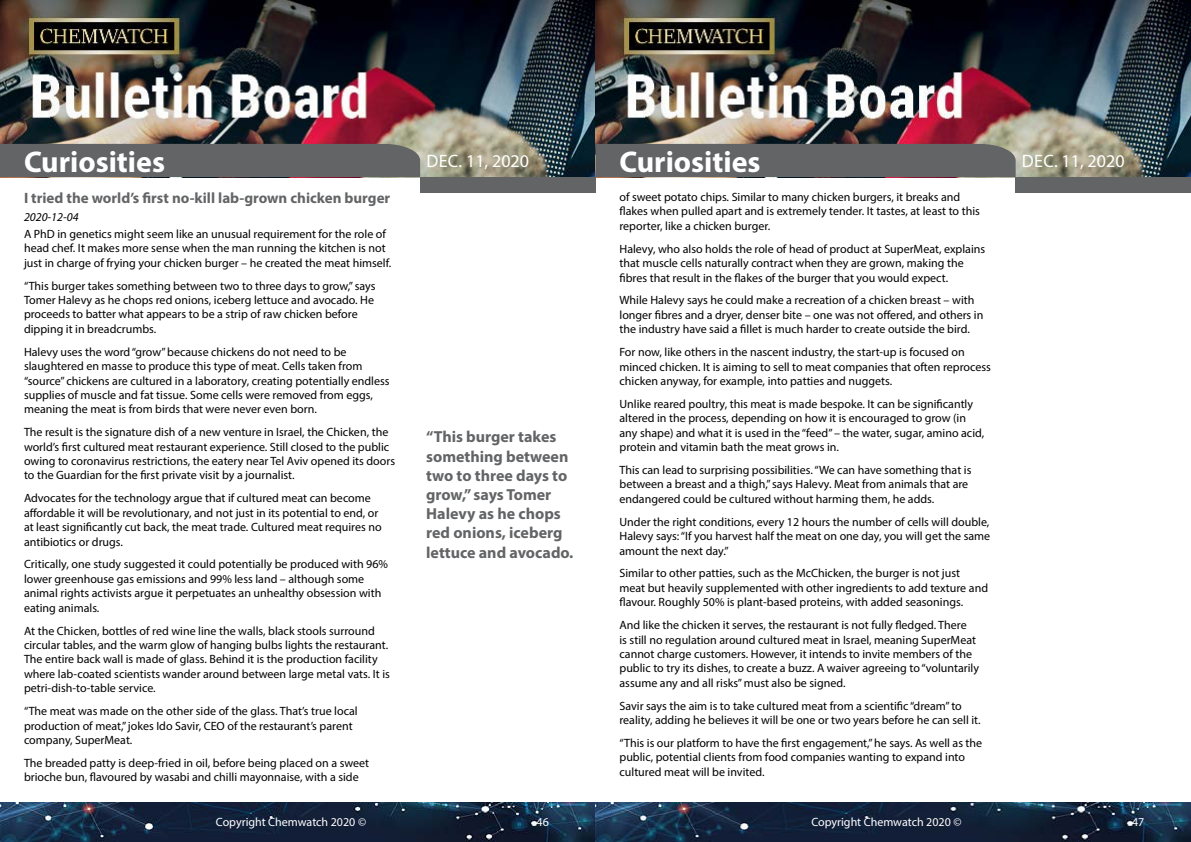
<style>
.page{position:relative;width:1191px;height:842px;background:#fff}
.page>*{position:absolute;margin:0;border:0;box-sizing:border-box;transform-origin:0 0}
.t1{font:700 30px "Myriad Pro";color:#fff}
.t2{font:18px "Myriad Pro";color:#fff}
.t3{font:700 16px/19.2px "Myriad Pro";color:#636466}
.t4{font:700 15px "Myriad Pro";color:#636466}
.t5{font:12px/14.4px "Myriad Pro";color:#000}
.t6{font:12px "Myriad Pro";color:#fff}
.t7{font:italic 12px "Myriad Pro";color:#000}
</style>
<div class="page">
<img style="left:0;top:0;width:1191px;height:177px">
<div style="left:420px;top:177px;width:175px;height:15px;background:#636466"></div>
<div style="left:1015px;top:177px;width:176px;height:15px;background:#636466"></div>
<div style="left:0;top:144px;width:420px;height:33px;background:#636466"></div>
<div style="left:595px;top:144px;width:420px;height:33px;background:#636466"></div>
<img style="left:0;top:802px;width:1191px;height:40px">
<h1 class="t1" style="left:24px;top:142px;width:142px">Curiosities</h1>
<p class="t4" style="left:24px;top:188px;width:368px">I tried the world’s first no-kill lab-grown chicken burger</p>
<p class="t7" style="left:24px;top:209px;width:56px">2020-12-04</p>
<p class="t5" style="left:24px;top:226px;width:369px">A PhD in genetics might seem like an unusual requirement for the role of head chef. It makes more sense when the man running the kitchen is not just in charge of frying your chicken burger – he created the meat himself.</p>
<p class="t5" style="left:24px;top:278px;width:353px">“This burger takes something between two to three days to grow,” says Tomer Halevy as he chops red onions, iceberg lettuce and avocado. He proceeds to batter what appears to be a strip of raw chicken before dipping it in breadcrumbs.</p>
<p class="t5" style="left:24px;top:344px;width:367px">Halevy uses the word “grow” because chickens do not need to be slaughtered en masse to produce this type of meat. Cells taken from “source” chickens are cultured in a laboratory, creating potentially endless supplies of muscle and fat tissue. Some cells were removed from eggs, meaning the meat is from birds that were never even born.</p>
<p class="t5" style="left:24px;top:425px;width:372px">The result is the signature dish of a new venture in Israel, the Chicken, the world’s first cultured meat restaurant experience. Still closed to the public owing to coronavirus restrictions, the eatery near Tel Aviv opened its doors to the Guardian for the first private visit by a journalist.</p>
<p class="t5" style="left:24px;top:491px;width:359px">Advocates for the technology argue that if cultured meat can become affordable it will be revolutionary, and not just in its potential to end, or at least significantly cut back, the meat trade. Cultured meat requires no antibiotics or drugs.</p>
<p class="t5" style="left:24px;top:557px;width:365px">Critically, one study suggested it could potentially be produced with 96% lower greenhouse gas emissions and 99% less land – although some animal rights activists argue it perpetuates an unhealthy obsession with eating animals.</p>
<p class="t5" style="left:24px;top:623px;width:367px">At the Chicken, bottles of red wine line the walls, black stools surround circular tables, and the warm glow of hanging bulbs lights the restaurant.<br>The entire back wall is made of glass. Behind it is the production facility where lab-coated scientists wander around between large metal vats. It is petri-dish-to-table service.</p>
<p class="t5" style="left:24px;top:704px;width:335px">“The meat was made on the other side of the glass. That’s true local production of meat,” jokes Ido Savir, CEO of the restaurant’s parent company, SuperMeat.</p>
<p class="t5" style="left:24px;top:755px;width:347px">The breaded patty is deep-fried in oil, before being placed on a sweet brioche bun, flavoured by wasabi and chilli mayonnaise, with a side</p>
<h1 class="t1" style="left:619px;top:142px;width:142px">Curiosities</h1>
<h2 class="t2" style="left:426px;top:149px;width:104px">Dec. 11, 2020</h2>
<h2 class="t2" style="left:1022px;top:149px;width:104px">Dec. 11, 2020</h2>
<h3 class="t3" style="left:426px;top:427px;width:149px">“This burger takes something between two to three days to grow,” says Tomer<br>Halevy as he chops red onions, iceberg lettuce and avocado.</h3>
<p class="t5" style="left:619px;top:190px;width:362px">of sweet potato chips. Similar to many chicken burgers, it breaks and flakes when pulled apart and is extremely tender. It tastes, at least to this reporter, like a chicken burger.</p>
<p class="t5" style="left:619px;top:241px;width:367px">Halevy, who also holds the role of head of product at SuperMeat, explains that muscle cells naturally contract when they are grown, making the fibres that result in the flakes of the burger that you would expect.</p>
<p class="t5" style="left:619px;top:293px;width:365px">While Halevy says he could make a recreation of a chicken breast – with longer fibres and a dryer, denser bite – one was not offered, and others in the industry have said a fillet is much harder to create outside the bird.</p>
<p class="t5" style="left:619px;top:345px;width:373px">For now, like others in the nascent industry, the start-up is focused on minced chicken. It is aiming to sell to meat companies that often reprocess chicken anyway, for example, into patties and nuggets.</p>
<p class="t5" style="left:619px;top:396px;width:366px">Unlike reared poultry, this meat is made bespoke. It can be significantly altered in the process, depending on how it is encouraged to grow (in any shape) and what it is used in the “feed” – the water, sugar, amino acid, protein and vitamin bath the meat grows in.</p>
<p class="t5" style="left:619px;top:463px;width:353px">This can lead to surprising possibilities. “We can have something that is between a breast and a thigh,” says Halevy. Meat from animals that are endangered could be cultured without harming them, he adds.</p>
<p class="t5" style="left:619px;top:514px;width:372px;text-align:justify">Under the right conditions, every 12 hours the number of cells will double, Halevy says: “If you harvest half the meat on one day, you will get the same amount the next day.”</p>
<p class="t5" style="left:619px;top:566px;width:370px">Similar to other patties, such as the McChicken, the burger is not just meat but heavily supplemented with other ingredients to add texture and flavour. Roughly 50% is plant-based proteins, with added seasonings.</p>
<p class="t5" style="left:619px;top:618px;width:361px">And like the chicken it serves, the restaurant is not fully fledged. There<br>is still no regulation around cultured meat in Israel, meaning SuperMeat cannot charge customers. However, it intends to invite members of the public to try its dishes, to create a buzz. A waiver agreeing to “voluntarily assume any and all risks” must also be signed.</p>
<p class="t5" style="left:619px;top:698px;width:363px">Savir says the aim is to take cultured meat from a scientific “dream” to reality, adding he believes it will be one or two years before he can sell it.</p>
<p class="t5" style="left:619px;top:735px;width:364px">“This is our platform to have the first engagement,” he says. As well as the public, potential clients from food companies wanting to expand into cultured meat will be invited.</p>
<p class="t6" style="left:216px;top:815px;width:152px">Copyright Chemwatch 2020 ©</p>
<p class="t6" style="left:536px;top:815px;width:14px">46</p>
<p class="t6" style="left:811px;top:815px;width:152px">Copyright Chemwatch 2020 ©</p>
<p class="t6" style="left:1132px;top:815px;width:14px">47</p>
</div>
